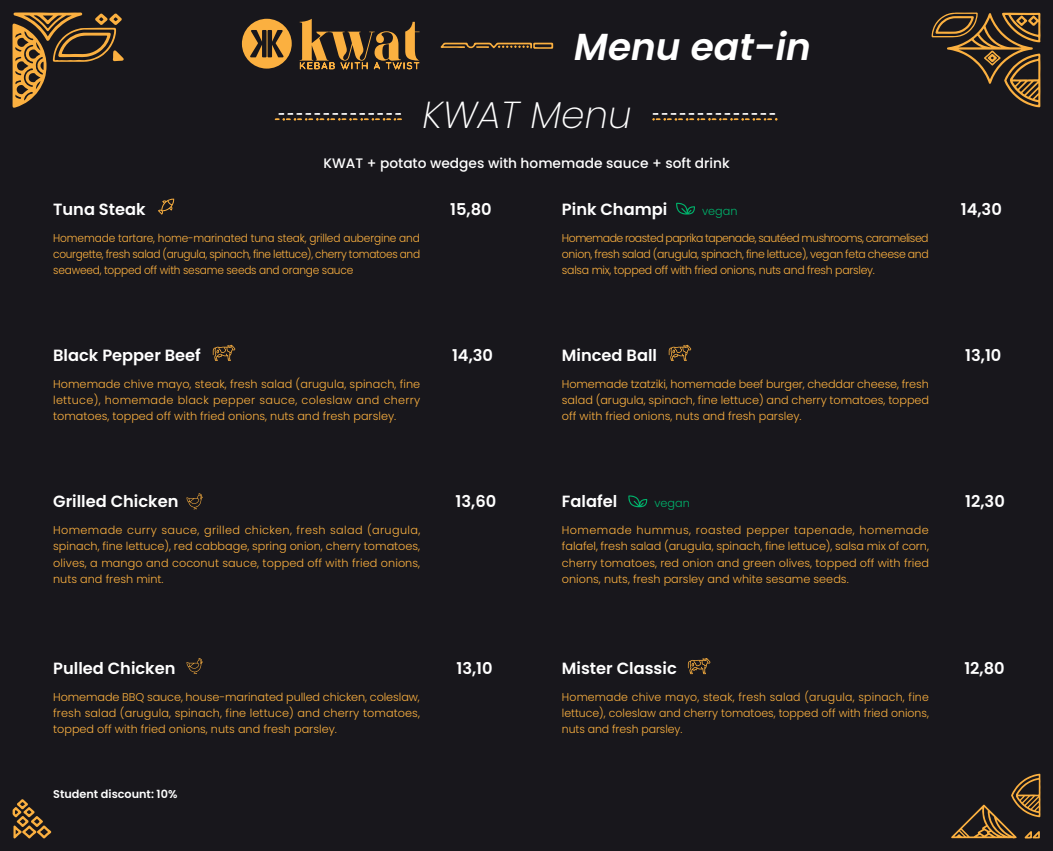
<style>
.page{position:relative;width:1053px;height:851px;background:#fff}
.page>*{position:absolute;margin:0;border:0;box-sizing:border-box;transform-origin:0 0}
.t1{font:italic 600 37.5px "Poppins";color:#fff}
.t2{font:italic 200 37.5px "Poppins";color:#fff}
.t3{font:600 16.25px "Poppins";color:#fff}
.t4{font:500 13.75px "Poppins";color:#fff}
.t5{font:300 11.25px/16.2px "Poppins";color:#fbb040;text-align:justify}
.t6{font:300 11.25px/16.2px "Poppins";color:#fbb040;text-align:justify;scale:.94 1}
.t7{font:600 11.25px "Poppins";color:#fff}
.t8{font:300 11.25px "Poppins";color:#00b26b}
</style>
<div class="page">
<div style="left:0;top:0;width:1052px;height:850px;background:#18171c"></div>
<svg style="left:12px;top:12px;width:112px;height:96px"></svg>
<svg style="left:931px;top:12px;width:109px;height:95px"></svg>
<svg style="left:12px;top:799px;width:39px;height:39px"></svg>
<svg style="left:951px;top:773px;width:89px;height:65px"></svg>
<svg style="left:652px;top:113px;width:125px;height:8px"></svg>
<svg style="left:275px;top:113px;width:127px;height:8px"></svg>
<svg style="left:440px;top:43px;width:113px;height:6px"></svg>
<svg style="left:299px;top:19px;width:120px;height:51px"></svg>
<svg style="left:242px;top:18px;width:50px;height:51px"></svg>
<svg style="left:213px;top:345px;width:22px;height:16px"></svg>
<svg style="left:668px;top:345px;width:23px;height:16px"></svg>
<svg style="left:687px;top:658px;width:23px;height:16px"></svg>
<svg style="left:186px;top:658px;width:17px;height:16px"></svg>
<svg style="left:158px;top:199px;width:16px;height:16px"></svg>
<svg style="left:676px;top:203px;width:19px;height:11px"></svg>
<svg style="left:628px;top:495px;width:19px;height:12px"></svg>
<svg style="left:186px;top:493px;width:17px;height:16px"></svg>
<h1 class="t1" style="left:574px;top:25px;width:238px">Menu eat-in</h1>
<h1 class="t2" style="left:422px;top:93px;width:210px">KWAT Menu</h1>
<p class="t4" style="left:323px;top:155px;width:408px">KWAT + potato wedges with homemade sauce + soft drink</p>
<h2 class="t3" style="left:53px;top:199px;width:94px">Tuna Steak</h2>
<h2 class="t3" style="left:450px;top:199px;width:43px">15,80</h2>
<p class="t6" style="left:53px;top:229px;width:392px">Homemade tartare, home-marinated tuna steak, grilled aubergine and courgette, fresh salad (arugula, spinach, fine lettuce), cherry tomatoes and seaweed, topped off with sesame seeds and orange sauce</p>
<h2 class="t3" style="left:53px;top:346px;width:149px">Black Pepper Beef</h2>
<h2 class="t3" style="left:452px;top:346px;width:42px">14,30</h2>
<p class="t5" style="left:53px;top:376px;width:368px">Homemade chive mayo, steak, fresh salad (arugula, spinach, fine lettuce), homemade black pepper sauce, coleslaw and cherry tomatoes, topped off with fried onions, nuts and fresh parsley.</p>
<h2 class="t3" style="left:53px;top:492px;width:127px">Grilled Chicken</h2>
<h2 class="t3" style="left:455px;top:492px;width:42px">13,60</h2>
<p class="t5" style="left:53px;top:522px;width:368px">Homemade curry sauce, grilled chicken, fresh salad (arugula, spinach, fine lettuce), red cabbage, spring onion, cherry tomatoes, olives, a mango and coconut sauce, topped off with fried onions, nuts and fresh mint.</p>
<h2 class="t3" style="left:53px;top:658px;width:124px">Pulled Chicken</h2>
<h2 class="t3" style="left:456px;top:658px;width:38px">13,10</h2>
<p class="t5" style="left:53px;top:688px;width:368px">Homemade BBQ sauce, house-marinated pulled chicken, coleslaw, fresh salad (arugula, spinach, fine lettuce) and cherry tomatoes, topped off with fried onions, nuts and fresh parsley.</p>
<p class="t7" style="left:53px;top:787px;width:126px">Student discount: 10%</p>
<h2 class="t3" style="left:562px;top:199px;width:107px">Pink Champi</h2>
<h2 class="t3" style="left:960px;top:199px;width:42px">14,30</h2>
<p class="t5" style="left:562px;top:229px;width:368px">Homemade roasted paprika tapenade, sautéed mushrooms, caramelised onion, fresh salad (arugula, spinach, fine lettuce), vegan feta cheese and salsa mix, topped off with fried onions, nuts and fresh parsley.</p>
<p class="t8" style="left:702px;top:204px;width:37px">vegan</p>
<h2 class="t3" style="left:562px;top:346px;width:97px">Minced Ball</h2>
<h2 class="t3" style="left:965px;top:346px;width:38px">13,10</h2>
<p class="t5" style="left:562px;top:376px;width:369px">Homemade tzatziki, homemade beef burger, cheddar cheese, fresh salad (arugula, spinach, fine lettuce) and cherry tomatoes, topped off with fried onions, nuts and fresh parsley.</p>
<h2 class="t3" style="left:562px;top:492px;width:57px">Falafel</h2>
<h2 class="t3" style="left:965px;top:492px;width:41px">12,30</h2>
<p class="t5" style="left:562px;top:522px;width:368px">Homemade hummus, roasted pepper tapenade, homemade falafel, fresh salad (arugula, spinach, fine lettuce), salsa mix of corn, cherry tomatoes, red onion and green olives, topped off with fried onions, nuts, fresh parsley and white sesame seeds.</p>
<p class="t8" style="left:654px;top:496px;width:37px">vegan</p>
<h2 class="t3" style="left:562px;top:658px;width:116px">Mister Classic</h2>
<h2 class="t3" style="left:964px;top:658px;width:42px">12,80</h2>
<p class="t5" style="left:562px;top:688px;width:368px">Homemade chive mayo, steak, fresh salad (arugula, spinach, fine lettuce), coleslaw and cherry tomatoes, topped off with fried onions, nuts and fresh parsley.</p>
</div>
